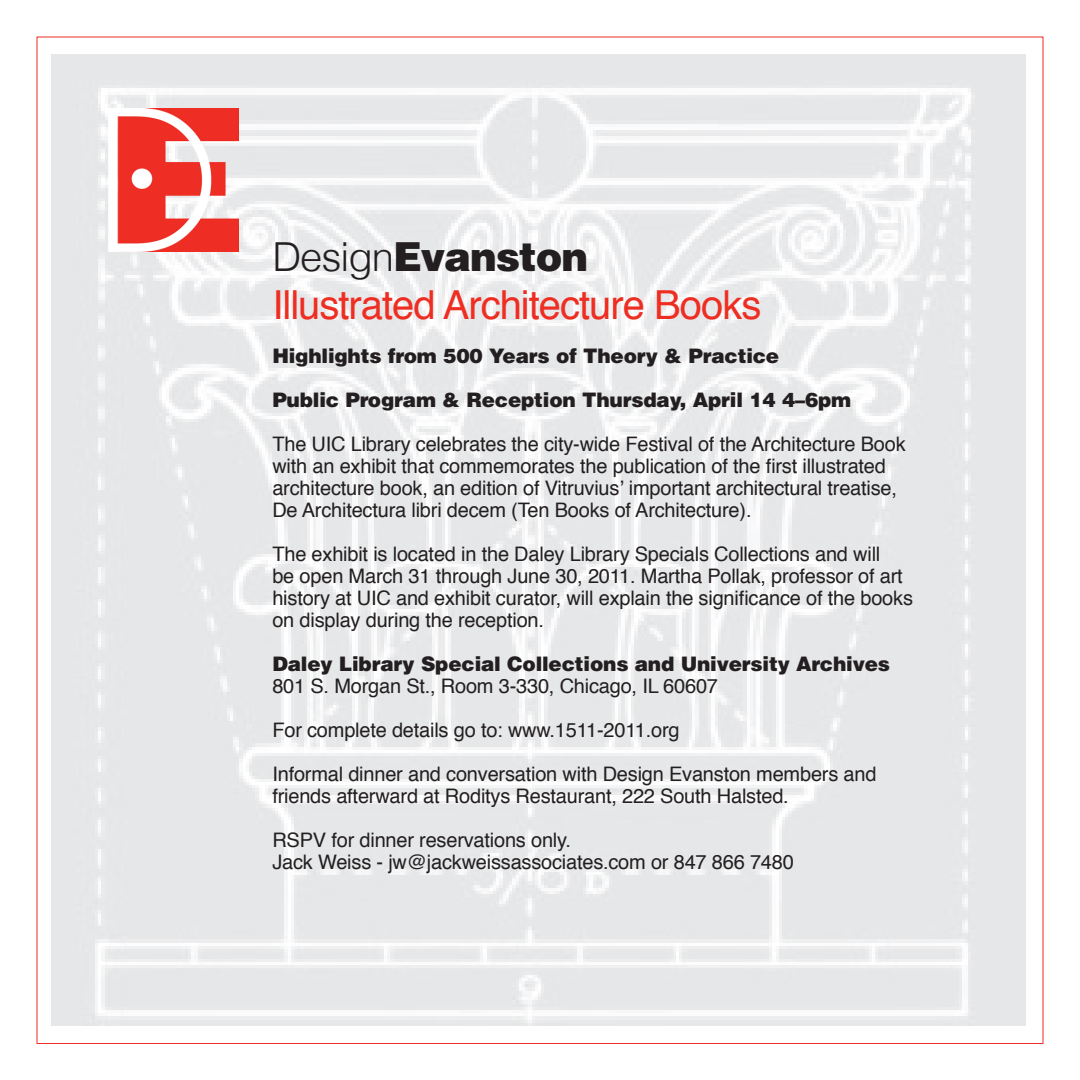
<style>
.page{position:relative;width:1080px;height:1080px;background:#fff}
.page>*{position:absolute;margin:0;border:0;box-sizing:border-box;transform-origin:0 0}
.t1{font:40px "Helvetica";letter-spacing:-.025em;color:#ee2e22}
.t2{font:900 40px "Helvetica";letter-spacing:-.025em;color:#231f20}
.t3{font:20px/22px "Helvetica";letter-spacing:-.01em;color:#231f20}
.t4{font:900 20px "Helvetica";letter-spacing:-.01em;color:#231f20}
.s1{font-weight:300}
</style>
<div class="page">
<img style="left:52px;top:54px;width:974px;height:971px">
<img style="left:108px;top:108px;width:130px;height:144px">
<p class="t2" style="left:272px;top:231px;width:317px"><span class="s1">Design</span>Evanston</p>
<p class="t1" style="left:272px;top:274px;width:491px">Illustrated Architecture Books</p>
<p class="t4" style="left:272px;top:343px;width:508px">Highlights from 500 Years of Theory &amp; Practice</p>
<p class="t4" style="left:272px;top:387px;width:580px">Public Program &amp; Reception Thursday, April 14 4–6pm</p>
<p class="t3" style="left:272px;top:434px;width:635px">The UIC Library celebrates the city-wide Festival of the Architecture Book with an exhibit that commemorates the publication of the first illustrated architecture book, an edition of Vitruvius’ important architectural treatise,</p>
<p class="t3" style="left:272px;top:500px;width:481px">De Architectura libri decem (Ten Books of Architecture).</p>
<p class="t3" style="left:272px;top:544px;width:642px">The exhibit is located in the Daley Library Specials Collections and will<br>be open March 31 through June 30, 2011. Martha Pollak, professor of art history at UIC and exhibit curator, will explain the significance of the books on display during the reception.</p>
<p class="t4" style="left:272px;top:651px;width:619px">Daley Library Special Collections and University Archives</p>
<p class="t3" style="left:272px;top:676px;width:447px">801 S. Morgan St., Room 3-330, Chicago, IL 60607</p>
<p class="t3" style="left:272px;top:720px;width:409px">For complete details go to: www.1511-2011.org</p>
<p class="t3" style="left:272px;top:764px;width:606px">Informal dinner and conversation with Design Evanston members and friends afterward at Roditys Restaurant, 222 South Halsted.</p>
<p class="t3" style="left:272px;top:830px;width:300px">RSPV for dinner reservations only.</p>
<p class="t3" style="left:272px;top:852px;width:523px">Jack Weiss - jw@jackweissassociates.com or 847 866 7480</p>
</div>
